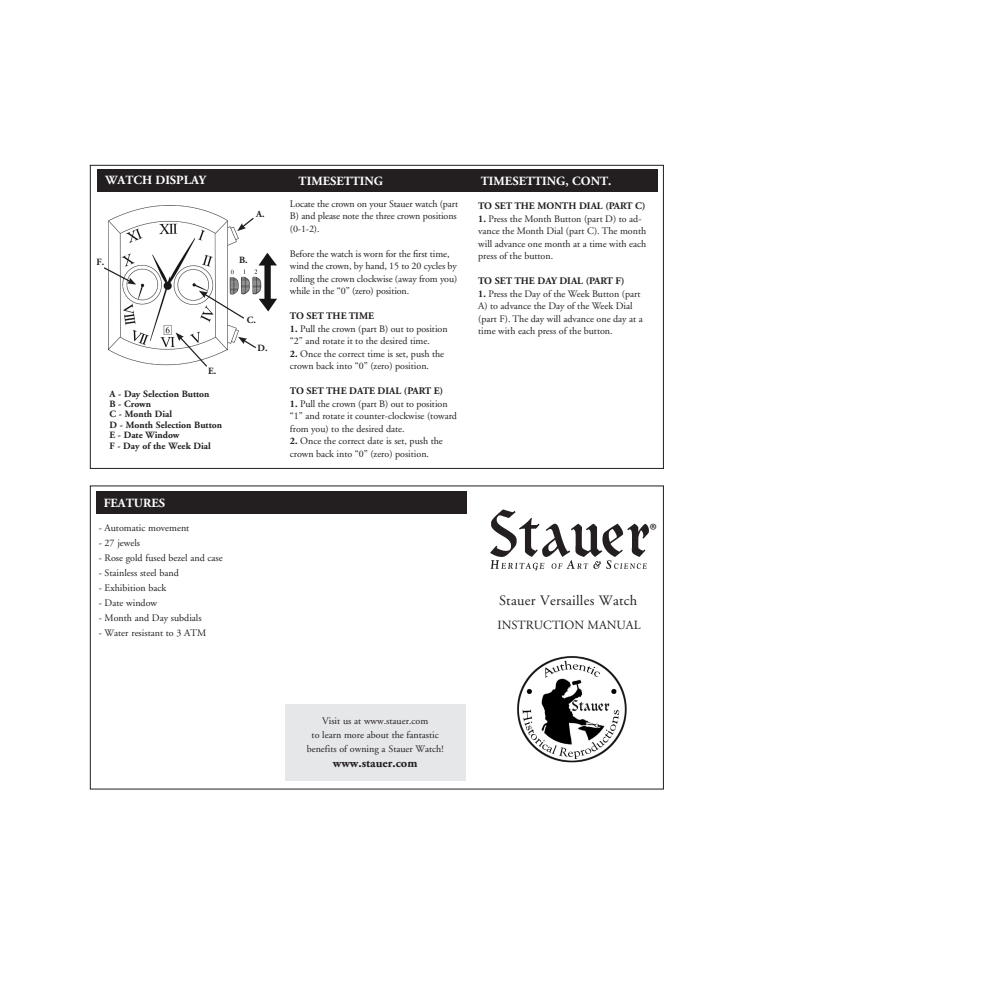
<style>
.page{position:relative;width:990px;height:990px;background:#fff}
.page>*{position:absolute;margin:0;border:0;box-sizing:border-box;transform-origin:0 0}
.t1{font:18px "Myriad Pro";color:#231f20}
.t2{font:14.38px "Adobe Garamond";letter-spacing:.02em;color:#231f20}
.t3{font:700 12.5px "Adobe Garamond";color:#fff}
.t4{font:12.5px "Adobe Garamond";color:#231f20}
.t5{font:700 12.5px "Adobe Garamond";color:#231f20}
.t6{font:10px/12.5px "Adobe Garamond";color:#231f20}
.t7{font:700 10px "Adobe Garamond";color:#231f20}
.t8{font:700 9.62px "Adobe Garamond";color:#231f20}
.t9{font:700 9.5px "Adobe Garamond";color:#231f20}
.s1{font-weight:700}
</style>
<div class="page">
<div style="left:90px;top:165px;width:574px;height:304px;border:1px solid #231f20"></div>
<div style="left:97px;top:169px;width:561px;height:23px;background:#231f20"></div>
<div style="left:90px;top:486px;width:574px;height:303px;border:1px solid #231f20"></div>
<img style="left:490px;top:509px;width:159px;height:62px">
<div style="left:286px;top:704px;width:180px;height:77px;background:#e6e7e9"></div>
<img style="left:517px;top:656px;width:110px;height:107px">
<div style="left:96px;top:491px;width:371px;height:22px;background:#231f20"></div>
<img style="left:109px;top:206px;width:167px;height:160px">
<svg style="left:176px;top:332px;width:33px;height:35px"></svg>
<svg style="left:199px;top:291px;width:47px;height:29px"></svg>
<svg style="left:238px;top:337px;width:19px;height:12px"></svg>
<svg style="left:237px;top:216px;width:18px;height:15px"></svg>
<svg style="left:104px;top:266px;width:32px;height:19px"></svg>
<p class="t3" style="left:106px;top:174px;width:102px">WATCH DISPLAY</p>
<p class="t3" style="left:299px;top:174px;width:86px">TIMESETTING</p>
<p class="t9" style="left:96px;top:257px;width:9px">F.</p>
<p class="t9" style="left:256px;top:209px;width:10px">A.</p>
<p class="t9" style="left:239px;top:255px;width:10px">B.</p>
<p class="t9" style="left:208px;top:366px;width:10px">E.</p>
<p class="t8" style="left:109px;top:388px;width:102px">A - Day Selection Button</p>
<p class="t8" style="left:109px;top:399px;width:43px">B - Crown</p>
<p class="t8" style="left:109px;top:409px;width:64px">C - Month Dial</p>
<p class="t8" style="left:109px;top:419px;width:114px">D - Month Selection Button</p>
<p class="t8" style="left:109px;top:430px;width:72px">E - Date Window</p>
<p class="t8" style="left:109px;top:440px;width:103px">F - Day of the Week Dial</p>
<p class="t3" style="left:104px;top:496px;width:63px">FEATURES</p>
<p class="t6" style="left:99px;top:522px;width:92px">- Automatic movement</p>
<p class="t6" style="left:99px;top:537px;width:43px">- 27 jewels</p>
<p class="t6" style="left:99px;top:552px;width:126px">- Rose gold fused bezel and case</p>
<p class="t6" style="left:99px;top:567px;width:82px">- Stainless steel band</p>
<p class="t6" style="left:99px;top:582px;width:69px">- Exhibition back</p>
<p class="t6" style="left:99px;top:597px;width:60px">- Date window</p>
<p class="t6" style="left:99px;top:612px;width:105px">- Month and Day subdials</p>
<p class="t6" style="left:99px;top:627px;width:109px">- Water resistant to 3 ATM</p>
<p class="t9" style="left:247px;top:315px;width:11px">C.</p>
<p class="t9" style="left:258px;top:343px;width:12px">D.</p>
<p class="t6" style="left:290px;top:198px;width:170px">Locate the crown on your Stauer watch (part<br>B) and please note the three crown positions (0-1-2).</p>
<p class="t6" style="left:290px;top:248px;width:169px">Before the watch is worn for the first time, wind the crown, by hand, 15 to 20 cycles by rolling the crown clockwise (away from you) while in the “0” (zero) position.</p>
<p class="t7" style="left:290px;top:311px;width:86px">TO SET THE TIME</p>
<p class="t6" style="left:290px;top:323px;width:159px"><span class="s1">1.</span> Pull the crown (part B) out to position “2” and rotate it to the desired time.</p>
<p class="t6" style="left:290px;top:348px;width:156px"><span class="s1">2.</span> Once the correct time is set, push the crown back into “0” (zero) position.</p>
<p class="t7" style="left:290px;top:386px;width:155px">TO SET THE DATE DIAL (PART E)</p>
<p class="t6" style="left:290px;top:398px;width:169px"><span class="s1">1.</span> Pull the crown (part B) out to position “1” and rotate it counter-clockwise (toward from you) to the desired date.</p>
<p class="t6" style="left:290px;top:435px;width:154px"><span class="s1">2.</span> Once the correct date is set, push the crown back into “0” (zero) position.</p>
<p class="t3" style="left:481px;top:174px;width:132px">TIMESETTING, CONT.</p>
<p class="t7" style="left:478px;top:200px;width:169px">TO SET THE MONTH DIAL (PART C)</p>
<p class="t6" style="left:478px;top:212px;width:170px"><span class="s1">1.</span> Press the Month Button (part D) to ad&shy;vance the Month Dial (part C). The month will advance one month at a time with each press of the button.</p>
<p class="t7" style="left:478px;top:275px;width:148px">TO SET THE DAY DIAL (PART F)</p>
<p class="t6" style="left:478px;top:287px;width:166px"><span class="s1">1.</span> Press the Day of the Week Button (part A) to advance the Day of the Week Dial (part F). The day will advance one day at a time with each press of the button.</p>
<p class="t1" style="left:650px;top:519px;width:9px">®</p>
<p class="t2" style="left:499px;top:593px;width:140px">Stauer Versailles Watch</p>
<p class="t4" style="left:498px;top:619px;width:145px">INSTRUCTION MANUAL</p>
<p class="t6" style="left:307px;top:714px;width:138px;line-height:13.8px;text-align:center">Visit us at www.stauer.com<br>to learn more about the fantastic benefits of owning a Stauer Watch!</p>
<p class="t5" style="left:333px;top:757px;width:86px">www.stauer.com</p>
</div>
